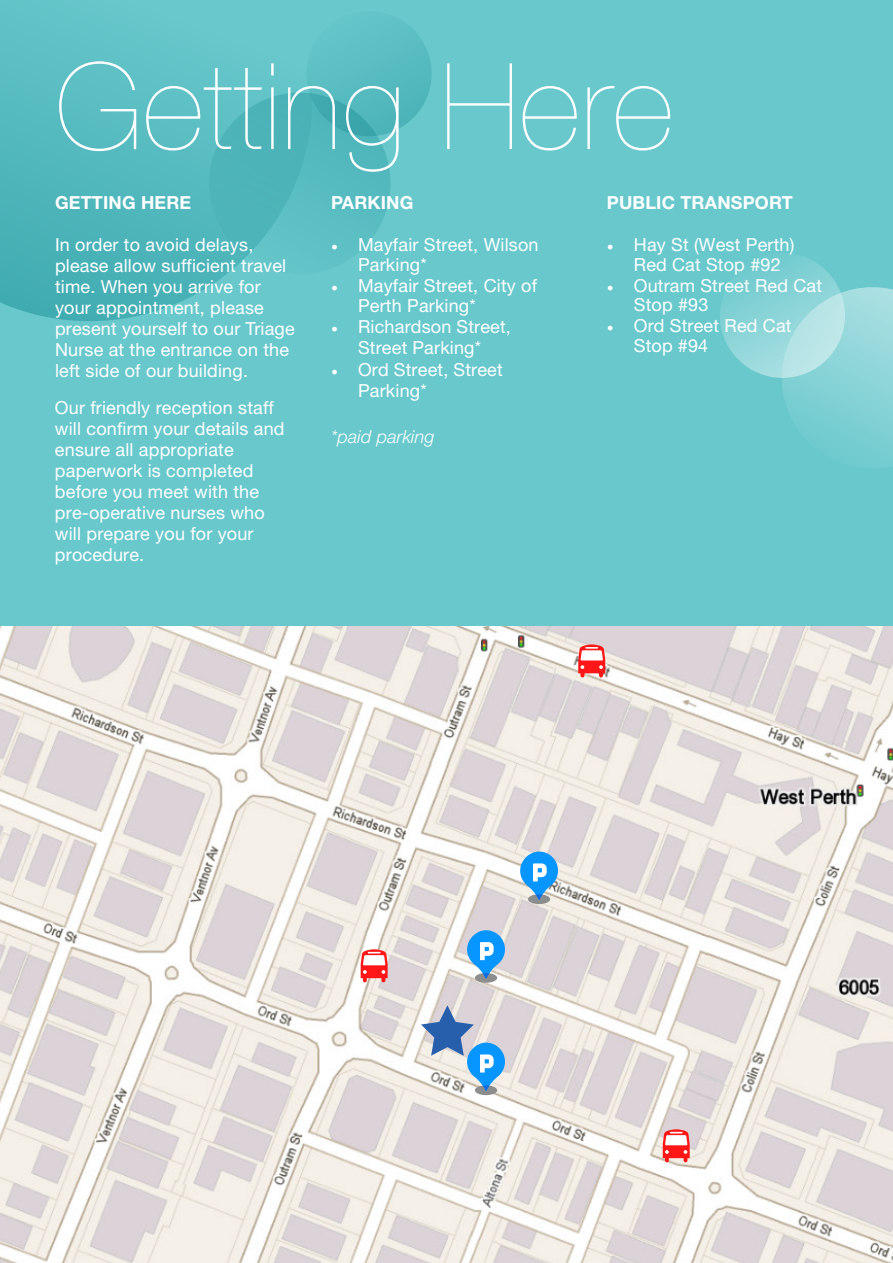
<style>
.page{position:relative;width:893px;height:1263px;background:#fff}
.page>*{position:absolute;margin:0;border:0;box-sizing:border-box;transform-origin:0 0}
.t1{font:200 120px "Helvetica Neue LT Std";letter-spacing:.01em;color:#fff}
.t2{font:18px/21px "Helvetica Neue LT Std";letter-spacing:.01em;color:#fff}
.t3{font:700 18px "Helvetica Neue LT Std";letter-spacing:.01em;color:#fff}
.t4{font:italic 300 18px "Helvetica Neue LT Std";letter-spacing:.01em;color:#fff}
.s1{font-family:"Minion Pro"}
</style>
<div class="page">
<div style="left:0;top:0;width:893px;height:644px;background:#68c8cc"></div>
<svg style="left:782px;top:287px;width:111px;height:180px"></svg>
<svg style="left:720px;top:253px;width:125px;height:125px"></svg>
<div style="left:209px;top:93px;width:182px;height:181px;background:#56bbc0;border-radius:50%"></div>
<div style="left:306px;top:11px;width:126px;height:125px;background:linear-gradient(to bottom,#67c8cc,#43adb2);border-radius:50%"></div>
<svg style="left:0;top:39px;width:312px;height:282px;fill:#54b9be"></svg>
<img style="left:0;top:626px;width:893px;height:637px">
<div style="left:528px;top:894px;width:22px;height:10px;background:#8c8d8d;border-radius:50%"></div>
<svg style="left:520px;top:851px;width:38px;height:49px"></svg>
<svg style="left:663px;top:1129px;width:27px;height:34px"></svg>
<svg style="left:578px;top:644px;width:27px;height:34px"></svg>
<svg style="left:193px;top:930px;width:312px;height:178px"></svg>
<p class="t1" style="left:55px;top:37px;width:619px">Getting Here</p>
<p class="t3" style="left:55px;top:191px;width:138px">GETTING HERE</p>
<p class="t2" style="left:55px;top:234px;width:241px">In order to avoid delays, please allow sufficient travel time. When you arrive for your appointment, please present yourself to our Triage<br>Nurse at the entrance on the left side of our building.</p>
<p class="t2" style="left:55px;top:397px;width:231px">Our friendly reception staff will confirm your details and ensure all appropriate paperwork is completed before you meet with the pre-operative nurses who will prepare you for your procedure.</p>
<p class="t3" style="left:607px;top:192px;width:188px">PUBLIC TRANSPORT</p>
<p class="t2" style="left:634px;top:234px;width:162px;line-height:19.6px;text-indent:-27px"><span class="s1">•</span> Hay St (West Perth)<br>Red Cat Stop #92</p>
<p class="t2" style="left:634px;top:275px;width:190px;line-height:19.6px;text-indent:-27px"><span class="s1">•</span> Outram Street Red Cat<br>Stop #93</p>
<p class="t2" style="left:634px;top:316px;width:159px;line-height:19.6px;text-indent:-27px"><span class="s1">•</span> Ord Street Red Cat<br>Stop #94</p>
<p class="t3" style="left:331px;top:192px;width:84px">PARKING</p>
<p class="t2" style="left:358px;top:235px;width:182px;line-height:19.6px;text-indent:-27px"><span class="s1">•</span> Mayfair Street, Wilson<br>Parking*</p>
<p class="t2" style="left:358px;top:275px;width:180px;line-height:19.6px;text-indent:-27px"><span class="s1">•</span> Mayfair Street, City of<br>Perth Parking*</p>
<p class="t2" style="left:331px;top:315px;width:181px;line-height:21.6px;text-align:center"><span class="s1">•</span> Richardson Street,<br>Street Parking*</p>
<p class="t2" style="left:358px;top:358px;width:146px;line-height:21.6px;text-indent:-27px"><span class="s1">•</span> Ord Street, Street<br>Parking*</p>
<p class="t4" style="left:331px;top:426px;width:105px">*paid parking</p>
</div>
